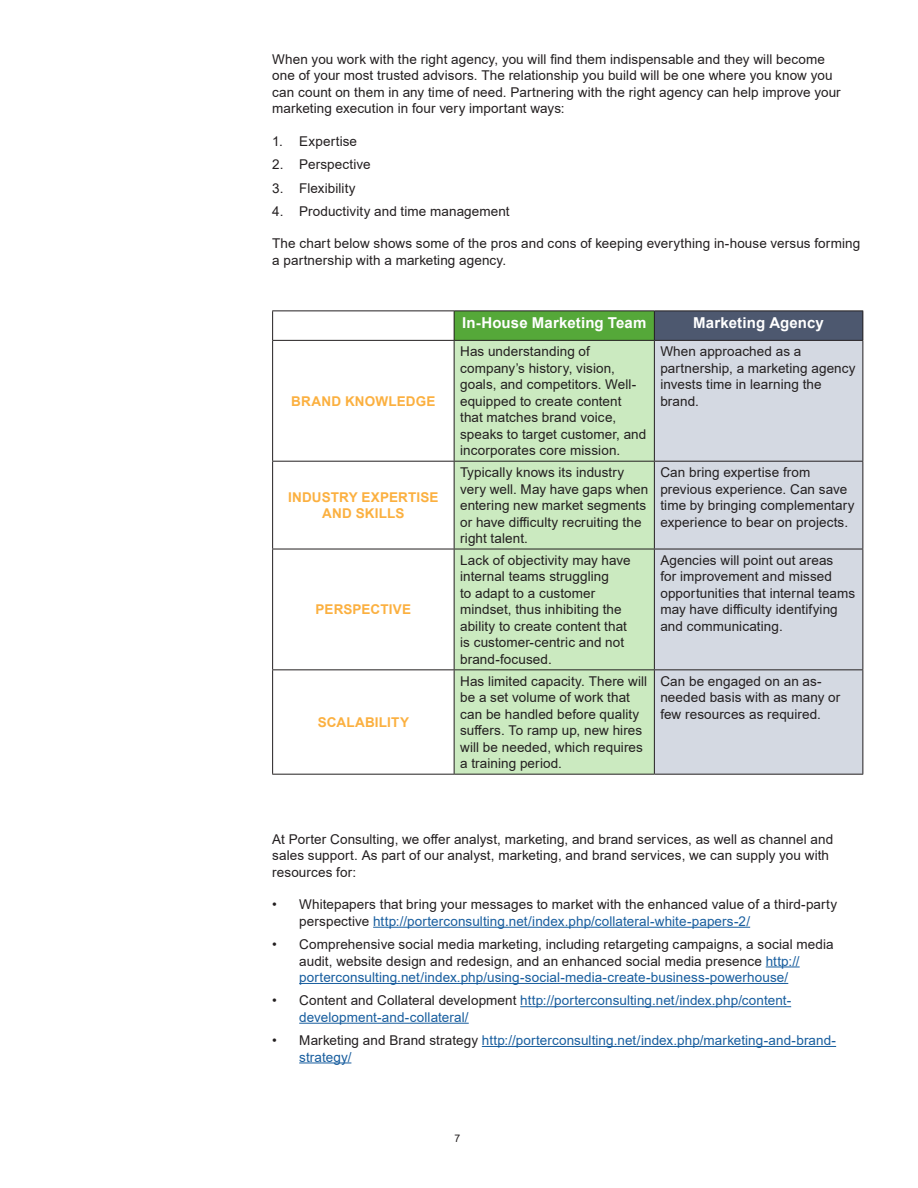
<style>
.page{position:relative;width:918px;height:1188px;background:#fff}
.page>*{position:absolute;margin:0;border:0;box-sizing:border-box;transform-origin:0 0}
.Body{font:700 15px "Arial";letter-spacing:.01em;color:#fff}
.Body-2{font:13.5px/16.5px "Arial";letter-spacing:.005em;color:#231f20}
.t1{font:13.5px/16.5px "Arial";letter-spacing:.005em;color:#175d9e}
.Body-3{font:700 13.5px/16.5px "Arial";letter-spacing:.01em;color:#fbb040;text-align:center}
.Page_number_left{font:10.5px "Arial";color:#231f20}
.s1{color:#175d9e}
.s2{color:#231f20}
</style>
<div class="page">
<div style="left:454px;top:311px;width:200px;height:29px;background:#55a839"></div>
<div style="left:654px;top:311px;width:209px;height:29px;background:#4d586f"></div>
<div style="left:455px;top:341px;width:199px;height:433px;background:#cbeac0"></div>
<div style="left:655px;top:341px;width:207px;height:433px;background:#d4d9e2"></div>
<hr style="left:272px;top:310px;width:182px;height:1px;background:#231f20">
<svg style="left:272px;top:311px;width:1px;height:29px"></svg>
<hr style="left:454px;top:310px;width:200px;height:1px;background:#231f20">
<svg style="left:454px;top:311px;width:1px;height:29px"></svg>
<hr style="left:654px;top:310px;width:209px;height:1px;background:#231f20">
<svg style="left:654px;top:311px;width:1px;height:29px"></svg>
<svg style="left:862px;top:311px;width:1px;height:29px"></svg>
<hr style="left:272px;top:340px;width:182px;height:1px;background:#231f20">
<hr style="left:454px;top:340px;width:200px;height:1px;background:#231f20">
<hr style="left:654px;top:340px;width:209px;height:1px;background:#231f20">
<hr style="left:272px;top:341px;width:1px;height:120px;background:#231f20">
<hr style="left:454px;top:341px;width:1px;height:120px;background:#231f20">
<hr style="left:654px;top:341px;width:1px;height:120px;background:#231f20">
<hr style="left:862px;top:341px;width:1px;height:120px;background:#231f20">
<hr style="left:272px;top:461px;width:182px;height:1px;background:#231f20">
<hr style="left:272px;top:462px;width:1px;height:87px;background:#231f20">
<hr style="left:454px;top:461px;width:200px;height:1px;background:#231f20">
<hr style="left:454px;top:462px;width:1px;height:87px;background:#231f20">
<hr style="left:654px;top:461px;width:209px;height:1px;background:#231f20">
<hr style="left:654px;top:462px;width:1px;height:87px;background:#231f20">
<hr style="left:862px;top:462px;width:1px;height:87px;background:#231f20">
<hr style="left:272px;top:549px;width:182px;height:1px;background:#231f20">
<hr style="left:272px;top:549px;width:1px;height:120px;background:#231f20">
<hr style="left:454px;top:549px;width:200px;height:1px;background:#231f20">
<hr style="left:454px;top:549px;width:1px;height:120px;background:#231f20">
<hr style="left:654px;top:549px;width:209px;height:1px;background:#231f20">
<hr style="left:654px;top:549px;width:1px;height:120px;background:#231f20">
<hr style="left:862px;top:549px;width:1px;height:120px;background:#231f20">
<hr style="left:272px;top:669px;width:182px;height:1px;background:#231f20">
<hr style="left:272px;top:670px;width:1px;height:104px;background:#231f20">
<hr style="left:454px;top:669px;width:200px;height:1px;background:#231f20">
<hr style="left:454px;top:670px;width:1px;height:104px;background:#231f20">
<hr style="left:654px;top:669px;width:209px;height:1px;background:#231f20">
<hr style="left:654px;top:670px;width:1px;height:104px;background:#231f20">
<hr style="left:862px;top:670px;width:1px;height:104px;background:#231f20">
<hr style="left:272px;top:774px;width:182px;height:1px;background:#231f20">
<hr style="left:454px;top:774px;width:200px;height:1px;background:#231f20">
<hr style="left:654px;top:774px;width:209px;height:1px;background:#231f20">
<hr style="left:373px;top:927px;width:377px;height:1px;background:#175d9e">
<hr style="left:766px;top:966px;width:34px;height:1px;background:#175d9e">
<hr style="left:299px;top:983px;width:489px;height:1px;background:#175d9e">
<hr style="left:520px;top:1006px;width:271px;height:1px;background:#175d9e">
<hr style="left:299px;top:1023px;width:170px;height:1px;background:#175d9e">
<hr style="left:482px;top:1046px;width:354px;height:1px;background:#175d9e">
<hr style="left:299px;top:1062px;width:52px;height:1px;background:#175d9e">
<p class="Body-2" style="left:272px;top:51px;width:570px">When you work with the right agency, you will find them indispensable and they will become one of your most trusted advisors. The relationship you build will be one where you know you can count on them in any time of need. Partnering with the right agency can help improve your marketing execution in four very important ways:</p>
<p class="Body-2" style="left:272px;top:133px;width:86px">1. Expertise</p>
<p class="Body-2" style="left:272px;top:156px;width:100px">2. Perspective</p>
<p class="Body-2" style="left:272px;top:179px;width:85px">3. Flexibility</p>
<p class="Body-2" style="left:272px;top:203px;width:239px">4. Productivity and time management</p>
<p class="Body-2" style="left:272px;top:235px;width:589px">The chart below shows some of the pros and cons of keeping everything in-house versus forming a partnership with a marketing agency.</p>
<p class="Body-3" style="left:291px;top:393px;width:146px">BRAND KNOWLEDGE</p>
<p class="Body-3" style="left:288px;top:489px;width:152px">INDUSTRY EXPERTISE<br>AND SKILLS</p>
<p class="Body-3" style="left:316px;top:602px;width:97px">PERSPECTIVE</p>
<p class="Body-3" style="left:318px;top:714px;width:93px">SCALABILITY</p>
<p class="Body" style="left:462px;top:312px;width:186px">In-House Marketing Team</p>
<p class="Body" style="left:693px;top:312px;width:132px">Marketing Agency</p>
<p class="Body-2" style="left:460px;top:343px;width:188px">Has understanding of company’s history, vision, goals, and competitors. Well&shy;equipped to create content that matches brand voice, speaks to target customer, and incorporates core mission.</p>
<p class="Body-2" style="left:660px;top:343px;width:197px">When approached as a partnership, a marketing agency invests time in learning the brand.</p>
<p class="Body-2" style="left:460px;top:464px;width:190px">Typically knows its industry very well. May have gaps when entering new market segments or have difficulty recruiting the right talent.</p>
<p class="Body-2" style="left:660px;top:464px;width:196px">Can bring expertise from previous experience. Can save time by bringing complementary experience to bear on projects.</p>
<p class="Body-2" style="left:460px;top:552px;width:172px">Lack of objectivity may have internal teams struggling<br>to adapt to a customer mindset, thus inhibiting the ability to create content that is customer-centric and not brand-focused.</p>
<p class="Body-2" style="left:660px;top:552px;width:196px">Agencies will point out areas<br>for improvement and missed opportunities that internal teams may have difficulty identifying and communicating.</p>
<p class="Body-2" style="left:460px;top:673px;width:189px">Has limited capacity. There will be a set volume of work that can be handled before quality suffers. To ramp up, new hires will be needed, which requires a training period.</p>
<p class="Body-2" style="left:660px;top:673px;width:181px">Can be engaged on an as&shy;needed basis with as many or few resources as required.</p>
<p class="Body-2" style="left:272px;top:831px;width:563px">At Porter Consulting, we offer analyst, marketing, and brand services, as well as channel and sales support. As part of our analyst, marketing, and brand services, we can supply you with resources for:</p>
<p class="Body-2" style="left:299px;top:896px;width:539px;text-indent:-27px">• Whitepapers that bring your messages to market with the enhanced value of a third-party perspective <span class="s1">http://porterconsulting.net/index.php/collateral-white-papers-2/</span></p>
<p class="Body-2" style="left:299px;top:936px;width:536px;text-indent:-27px">• Comprehensive social media marketing, including retargeting campaigns, a social media audit, website design and redesign, and an enhanced social media presence <span class="s1">http:// porterconsulting.net/index.php/using-social-media-create-business-powerhouse/</span></p>
<p class="t1" style="left:299px;top:992px;width:493px;text-indent:-27px"><span class="s2">• Content and Collateral development</span> http://porterconsulting.net/index.php/content&shy;development-and-collateral/</p>
<p class="t1" style="left:299px;top:1032px;width:538px;text-indent:-27px"><span class="s2">• Marketing and Brand strategy</span> http://porterconsulting.net/index.php/marketing-and-brand&shy;strategy/</p>
<p class="Page_number_left" style="left:454px;top:1131px;width:7px">7</p>
</div>
